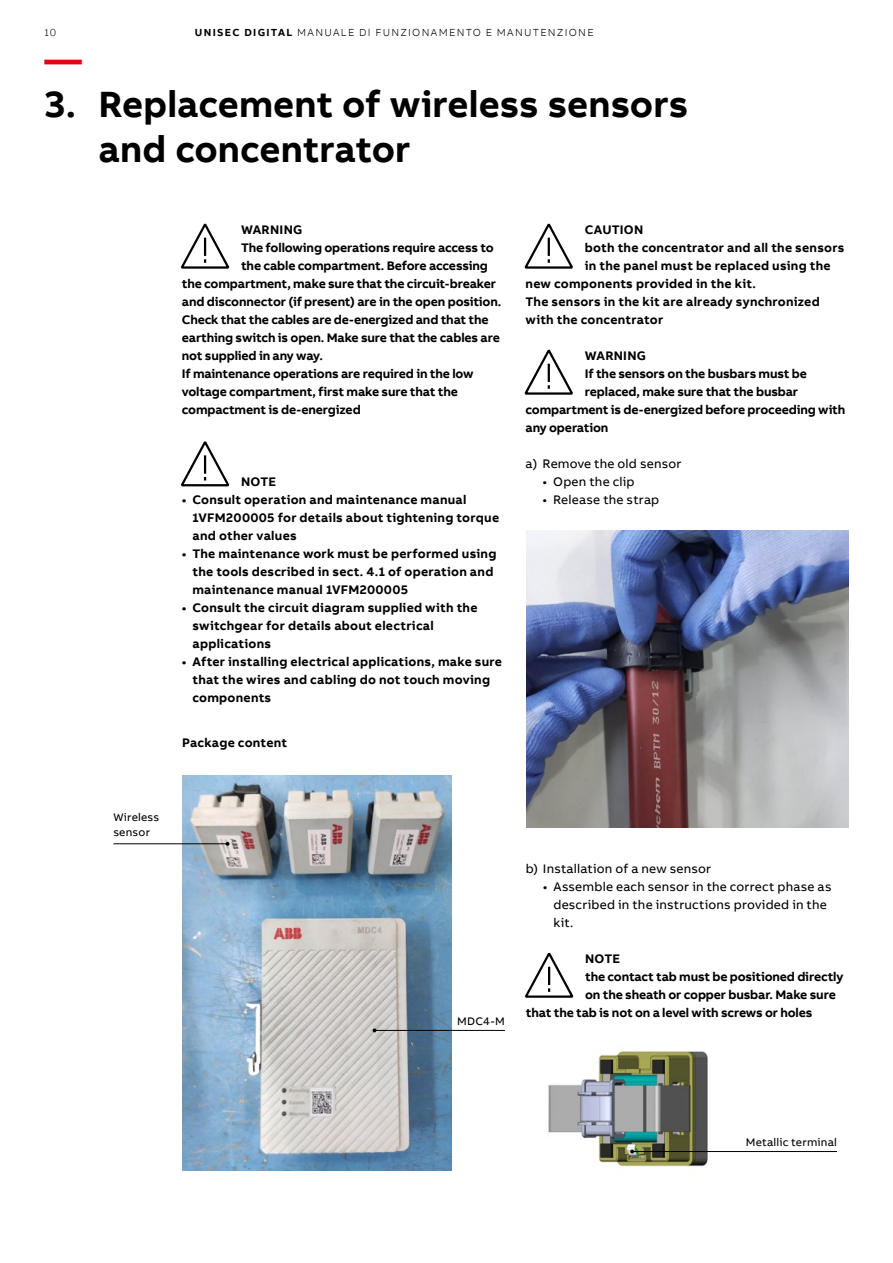
<style>
.page{position:relative;width:893px;height:1263px;background:#fff}
.page>*{position:absolute;margin:0;border:0;box-sizing:border-box;transform-origin:0 0}
.t1{font:700 37.5px/45px "AB Bvoice";color:#000}
.t2{font:700 37.5px "AB Bvoice";color:#e30015}
.t3{font:700 12.75px "AB Bvoice";color:#000}
.t4{font:700 12.75px/18px "AB Bvoice";letter-spacing:.02em;color:#000}
.t5{font:12.75px/18px "AB Bvoice";letter-spacing:.015em;color:#000}
.t6{font:700 12.75px "AB Bvoice";letter-spacing:.025em;color:#000}
.t7{font:11.25px/15px "AB Bvoice";letter-spacing:.02em;color:#000}
.t8{font:300 10.5px "AB Bvoice";letter-spacing:.12em;color:#000}
.s1{font-weight:700}
</style>
<div class="page">
<img style="left:548px;top:1051px;width:160px;height:116px">
<img style="left:182px;top:775px;width:270px;height:395px">
<hr style="left:375px;top:1030px;width:130px;height:1px;background:#000">
<hr style="left:632px;top:1151px;width:205px;height:1px;background:#000">
<svg style="left:630px;top:1149px;width:4px;height:4px"></svg>
<hr style="left:113px;top:843px;width:115px;height:1px;background:#000">
<svg style="left:524px;top:223px;width:49px;height:46px"></svg>
<svg style="left:524px;top:349px;width:49px;height:46px"></svg>
<img style="left:526px;top:530px;width:322px;height:298px">
<svg style="left:525px;top:952px;width:49px;height:46px"></svg>
<svg style="left:181px;top:223px;width:49px;height:46px"></svg>
<svg style="left:180px;top:441px;width:50px;height:46px"></svg>
<p class="t8" style="left:45px;top:26px;width:13px">10</p>
<p class="t8" style="left:195px;top:26px;width:400px"><span class="s1">UNISEC DIGITAL</span> MANUALE DI FUNZIONAMENTO E MANUTENZIONE</p>
<h1 class="t2" style="left:45px;top:35px;width:39px">—</h1>
<h1 class="t1" style="left:99px;top:81px;width:591px;text-indent:-54px">3. Replacement of wireless sensors and concentrator</h1>
<p class="t6" style="left:241px;top:221px;width:63px">WARNING</p>
<p class="t3" style="left:241px;top:239px;width:254px">The following operations require access to</p>
<p class="t3" style="left:241px;top:257px;width:248px">the cable compartment. Before accessing</p>
<p class="t3" style="left:182px;top:275px;width:316px">the compartment, make sure that the circuit-breaker</p>
<p class="t3" style="left:182px;top:293px;width:321px">and disconnector (if present) are in the open position.</p>
<p class="t3" style="left:182px;top:311px;width:308px">Check that the cables are de-energized and that the</p>
<p class="t3" style="left:182px;top:329px;width:320px">earthing switch is open. Make sure that the cables are</p>
<p class="t3" style="left:182px;top:347px;width:143px">not supplied in any way.</p>
<p class="t3" style="left:182px;top:365px;width:293px">If maintenance operations are required in the low</p>
<p class="t3" style="left:182px;top:383px;width:278px">voltage compartment, first make sure that the</p>
<p class="t3" style="left:182px;top:401px;width:180px">compactment is de-energized</p>
<p class="t3" style="left:241px;top:473px;width:37px">NOTE</p>
<p class="t4" style="left:192px;top:490px;width:308px;text-indent:-11px">• Consult operation and maintenance manual<br>1VFM200005 for details about tightening torque and other values</p>
<p class="t4" style="left:192px;top:544px;width:305px;text-indent:-11px">• The maintenance work must be performed using the tools described in sect. 4.1 of operation and maintenance manual 1VFM200005</p>
<p class="t4" style="left:192px;top:598px;width:287px;text-indent:-11px">• Consult the circuit diagram supplied with the switchgear for details about electrical applications</p>
<p class="t4" style="left:192px;top:652px;width:311px;text-indent:-11px">• After installing electrical applications, make sure that the wires and cabling do not touch moving components</p>
<p class="t3" style="left:182px;top:734px;width:107px">Package content</p>
<p class="t3" style="left:585px;top:221px;width:60px">CAUTION</p>
<p class="t4" style="left:585px;top:238px;width:261px">both the concentrator and all the sensors</p>
<p class="t4" style="left:585px;top:256px;width:247px">in the panel must be replaced using the</p>
<p class="t4" style="left:525px;top:274px;width:232px">new components provided in the kit.</p>
<p class="t4" style="left:525px;top:292px;width:296px">The sensors in the kit are already synchronized</p>
<p class="t4" style="left:525px;top:310px;width:139px">with the concentrator</p>
<p class="t6" style="left:585px;top:347px;width:63px">WARNING</p>
<p class="t3" style="left:585px;top:365px;width:224px">If the sensors on the busbars must be</p>
<p class="t3" style="left:585px;top:383px;width:215px">replaced, make sure that the busbar</p>
<p class="t3" style="left:525px;top:401px;width:321px">compartment is de-energized before proceeding with</p>
<p class="t3" style="left:525px;top:419px;width:84px">any operation</p>
<p class="t5" style="left:525px;top:454px;width:157px">a) Remove the old sensor</p>
<p class="t5" style="left:542px;top:472px;width:93px">• Open the clip</p>
<p class="t5" style="left:542px;top:490px;width:118px">• Release the strap</p>
<p class="t7" style="left:113px;top:809px;width:47px">Wireless sensor</p>
<p class="t7" style="left:457px;top:1013px;width:49px">MDC4-M</p>
<p class="t5" style="left:526px;top:859px;width:187px">b) Installation of a new sensor</p>
<p class="t5" style="left:553px;top:877px;width:280px;text-indent:-11px">• Assemble each sensor in the correct phase as described in the instructions provided in the kit.</p>
<p class="t3" style="left:585px;top:950px;width:37px">NOTE</p>
<p class="t3" style="left:585px;top:968px;width:260px">the contact tab must be positioned directly</p>
<p class="t3" style="left:585px;top:986px;width:252px">on the sheath or copper busbar. Make sure</p>
<p class="t3" style="left:526px;top:1004px;width:288px">that the tab is not on a level with screws or holes</p>
<p class="t7" style="left:746px;top:1135px;width:93px">Metallic terminal</p>
</div>
